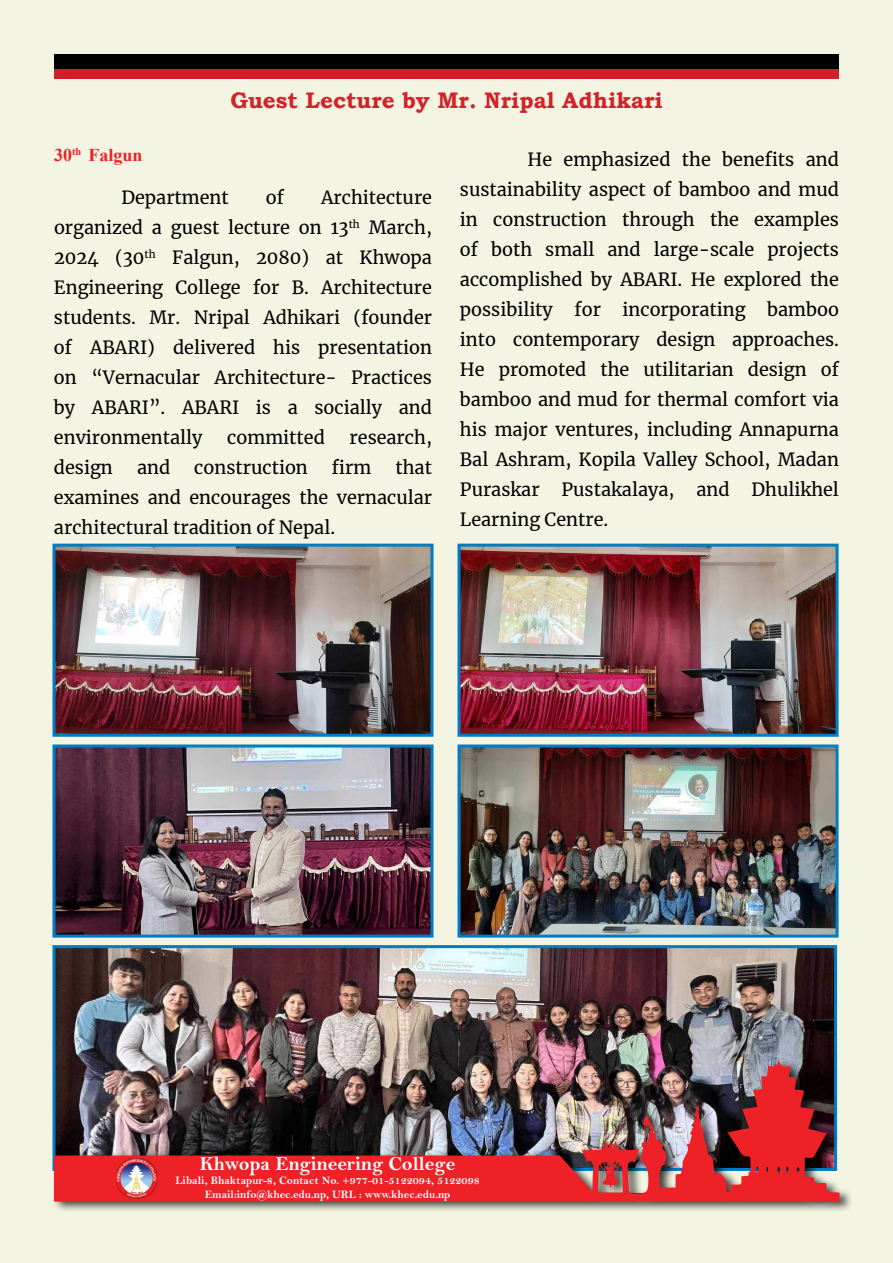
<style>
.page{position:relative;width:893px;height:1263px;background:#f3f4e2}
.page>*{position:absolute;margin:0;border:0;box-sizing:border-box;transform-origin:0 0}
.t1{font:700 22.5px "Bookman Old Style";color:#d2232a}
.t2{font:19.95px "Bell MT Bold";color:#fff}
.t3{font:18px/30px "Merriweather";color:#000;text-align:justify}
.t4{font:700 18px "Times New Roman";color:#ed2124}
.t5{font:11.4px/13.6px "Bell MT Bold";color:#fff;text-align:center}
</style>
<div class="page">
<div style="left:54px;top:54px;width:785px;height:15px;background:#000"></div>
<div style="left:54px;top:69px;width:785px;height:9px;background:#cf2027"></div>
<img style="left:56px;top:949px;width:777px;height:107px">
<div style="left:52px;top:945px;width:785px;height:226px;border:3px solid #007cc4"></div>
<div style="left:52px;top:1056px;width:801px;height:157px;background:#000;opacity:.75"></div>
<img style="left:54px;top:1060px;width:785px;height:142px">
<img style="left:116px;top:1158px;width:41px;height:40px">
<img style="left:56px;top:548px;width:374px;height:185px">
<div style="left:52px;top:544px;width:382px;height:193px;border:3px solid #007cc4"></div>
<img style="left:462px;top:548px;width:372px;height:185px">
<div style="left:458px;top:544px;width:380px;height:193px;border:3px solid #007cc4"></div>
<img style="left:56px;top:748px;width:374px;height:185px">
<div style="left:52px;top:744px;width:382px;height:193px;border:3px solid #007cc4"></div>
<img style="left:462px;top:748px;width:372px;height:185px">
<div style="left:458px;top:744px;width:380px;height:193px;border:3px solid #007cc4"></div>
<p class="t1" style="left:230px;top:84px;width:434px">Guest Lecture by Mr. Nripal Adhikari</p>
<p class="t4" style="left:54px;top:142px;width:90px">30<sup>th</sup> Falgun</p>
<p class="t3" style="left:122px;top:182px;width:109px">Department</p>
<p class="t3" style="left:266px;top:182px;width:20px">of</p>
<p class="t3" style="left:54px;top:182px;width:380px;text-indent:267px">Architecture organized a guest lecture on 13<sup>th</sup> March, 2024 (30<sup>th</sup> Falgun, 2080) at Khwopa Engineering College for B. Architecture students. Mr. Nripal Adhikari (founder of ABARI) delivered his presentation on “Vernacular Architecture- Practices by ABARI”. ABARI is a socially and environmentally</p>
<p class="t3" style="left:227px;top:422px;width:99px">committed</p>
<p class="t3" style="left:350px;top:422px;width:84px">research,</p>
<p class="t3" style="left:54px;top:452px;width:60px">design</p>
<p class="t3" style="left:137px;top:452px;width:35px">and</p>
<p class="t3" style="left:194px;top:452px;width:115px">construction</p>
<p class="t3" style="left:332px;top:452px;width:41px">firm</p>
<p class="t3" style="left:54px;top:452px;width:380px;text-indent:341px">that examines and encourages the vernacular architectural tradition of Nepal.</p>
<p class="t3" style="left:460px;top:144px;width:380px;text-indent:68px">He emphasized the benefits and sustainability aspect of bamboo and mud in construction through the examples of both small and large-scale projects accomplished by ABARI. He explored the possibility for incorporating bamboo into contemporary design approaches.<br>He promoted the utilitarian design of bamboo and mud for thermal comfort via his major ventures, including Annapurna Bal Ashram, Kopila Valley School, Madan Puraskar Pustakalaya, and Dhulikhel Learning Centre.</p>
<p class="t2" style="left:200px;top:1152px;width:257px">Khwopa Engineering College</p>
<p class="t5" style="left:175px;top:1173px;width:306px">Libali, Bhaktapur-8, Contact No. +977-01-5122094, 5122098<br>Email:info@khec.edu.np, URL : www.khec.edu.np</p>
</div>
